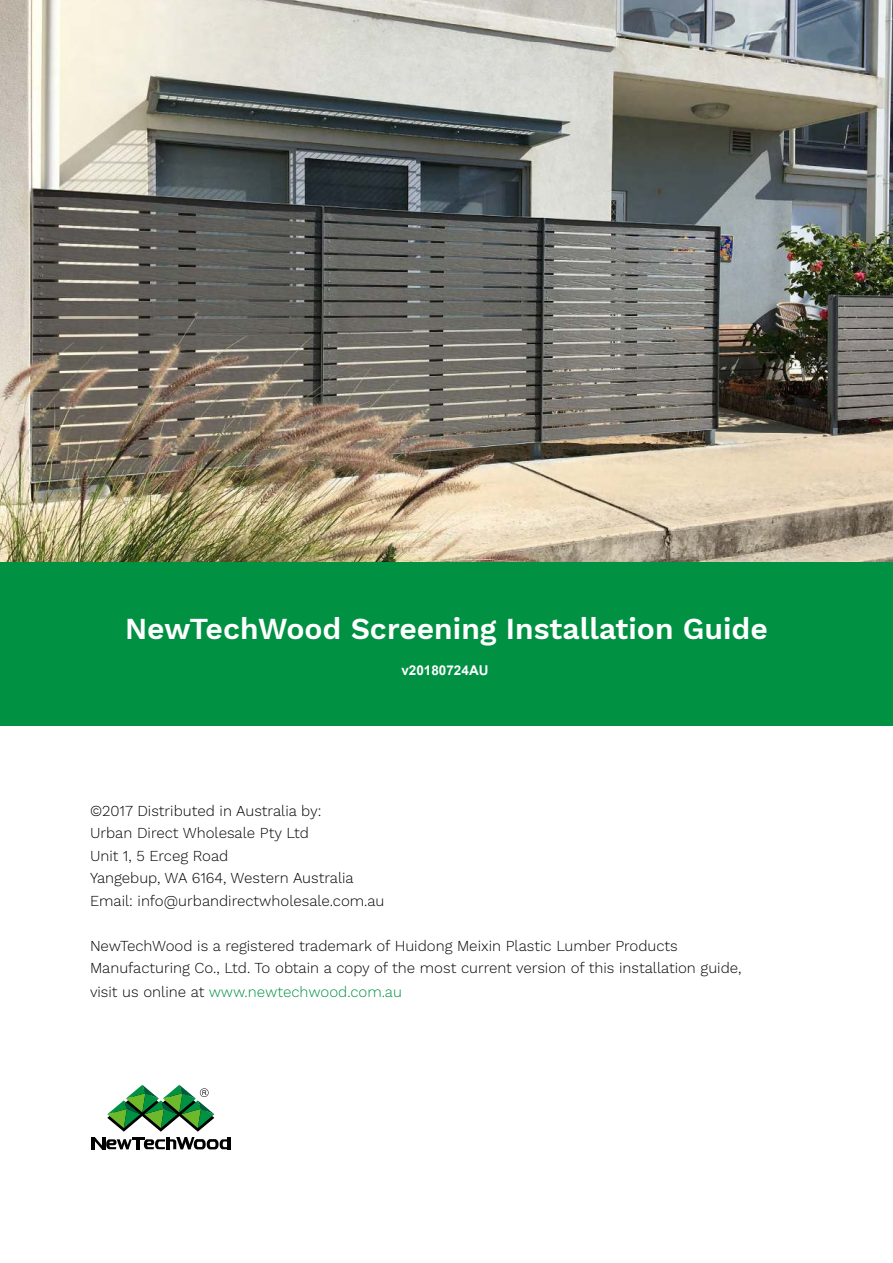
<style>
.page{position:relative;width:893px;height:1263px;background:#fff}
.page>*{position:absolute;margin:0;border:0;box-sizing:border-box;transform-origin:0 0}
.t1{font:600 30px "Work Sans";color:#fff}
.t2{font:300 15px/22.5px "Work Sans";color:#000}
.t3{font:300 15px "Work Sans";color:#009143}
.t4{font:700 13.5px "Arial";color:#fff}
.s1{color:#000}
</style>
<div class="page">
<svg style="left:91px;top:1085px;width:139px;height:64px"></svg>
<img style="left:0;top:0;width:893px;height:563px">
<div style="left:0;top:563px;width:893px;height:163px;background:#009143"></div>
<h1 class="t1" style="left:125px;top:617px;width:644px">NewTechWood Screening Installation Guide</h1>
<p class="t4" style="left:401px;top:660px;width:89px">v20180724AU</p>
<p class="t2" style="left:90px;top:800px;width:296px">©2017 Distributed in Australia by:<br>Urban Direct Wholesale Pty Ltd<br>Unit 1, 5 Erceg Road<br>Yangebup, WA 6164, Western Australia Email: info@urbandirectwholesale.com.au</p>
<p class="t2" style="left:90px;top:935px;width:653px">NewTechWood is a registered trademark of Huidong Meixin Plastic Lumber Products<br>Manufacturing Co., Ltd. To obtain a copy of the most current version of this installation guide,</p>
<p class="t3" style="left:90px;top:986px;width:313px"><span class="s1">visit us online at</span> www.newtechwood.com.au</p>
</div>
